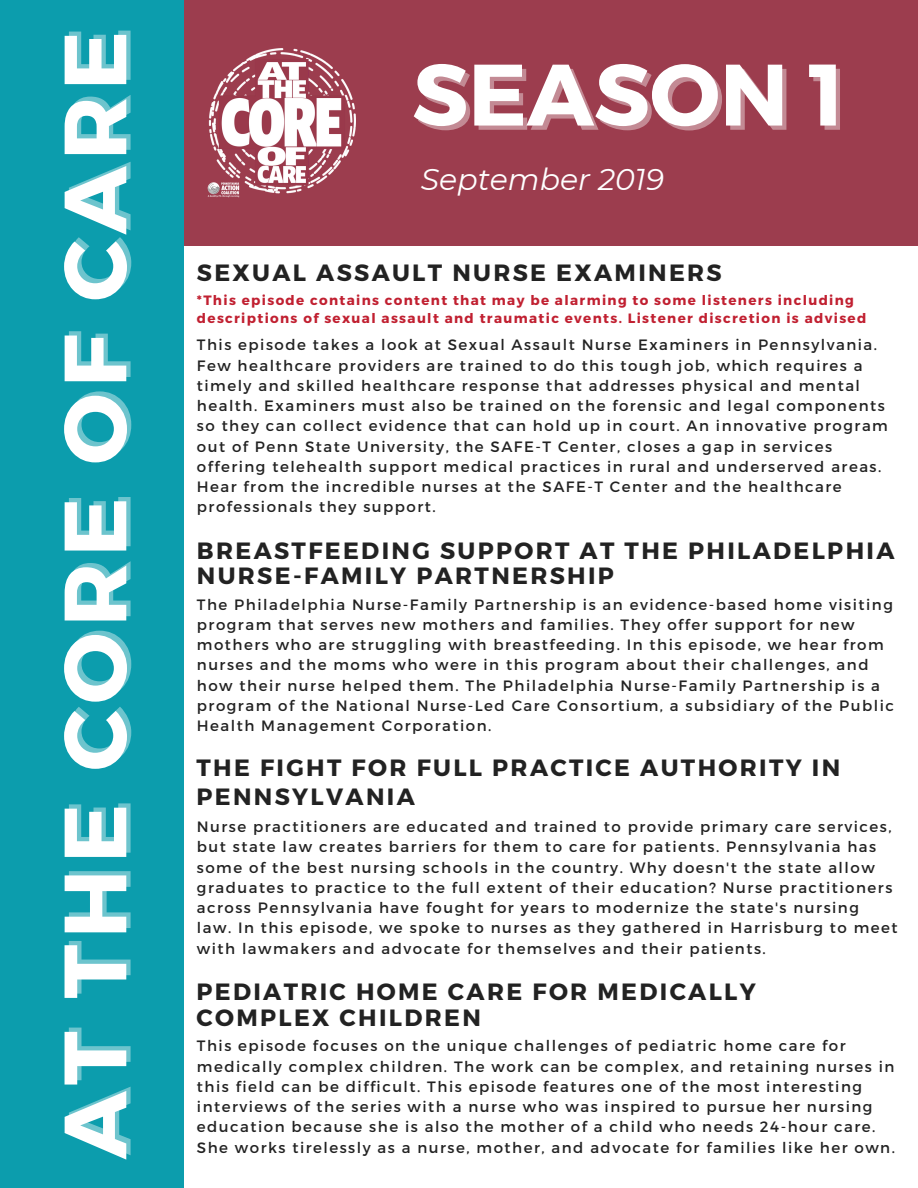
<style>
.page{position:relative;width:918px;height:1188px;background:#fff}
.page>*{position:absolute;margin:0;border:0;box-sizing:border-box;transform-origin:0 0}
.t1{font:700 88.05px "Montserrat";letter-spacing:.07em;color:#fff}
.t2{font:700 87px "Montserrat";color:#fff}
.t3{font:italic 30px "Montserrat";color:#fff}
.t4{font:700 23.55px/25.8px "Montserrat";letter-spacing:.1em;color:#222}
.t5{font:15px/20.2px "Montserrat";letter-spacing:.1em;color:#222}
.t6{font:700 13.5px/18px "Montserrat";letter-spacing:.1em;color:#c12031}
</style>
<div class="page">
<div style="left:176px;top:0;width:742px;height:245px;background:#9c3d4e"></div>
<div style="left:0;top:0;width:183px;height:1188px;background:#0c9dad"></div>
<img style="left:207px;top:49px;width:149px;height:148px">
<p class="t1" style="left:38px;top:1159px;width:1130px;rotate:-90deg">AT THE CORE OF CARE</p>
<p class="t2" style="left:412px;top:38px;width:434px">SEASON 1</p>
<p class="t3" style="left:421px;top:161px;width:245px">September 2019</p>
<p class="t4" style="left:197px;top:259px;width:526px">SEXUAL ASSAULT NURSE EXAMINERS</p>
<p class="t6" style="left:197px;top:291px;width:671px">*This episode contains content that may be alarming to some listeners including descriptions of sexual assault and traumatic events. Listener discretion is advised</p>
<p class="t5" style="left:197px;top:334px;width:693px">This episode takes a look at Sexual Assault Nurse Examiners in Pennsylvania.<br>Few healthcare providers are trained to do this tough job, which requires a timely and skilled healthcare response that addresses physical and mental health. Examiners must also be trained on the forensic and legal components so they can collect evidence that can hold up in court. An innovative program out of Penn State University, the SAFE-T Center, closes a gap in services offering telehealth support medical practices in rural and underserved areas.<br>Hear from the incredible nurses at the SAFE-T Center and the healthcare professionals they support.</p>
<p class="t4" style="left:197px;top:536px;width:699px">BREASTFEEDING SUPPORT AT THE PHILADELPHIA<br>NURSE-FAMILY PARTNERSHIP</p>
<p class="t5" style="left:197px;top:593px;width:698px">The Philadelphia Nurse-Family Partnership is an evidence-based home visiting program that serves new mothers and families. They offer support for new mothers who are struggling with breastfeeding. In this episode, we hear from nurses and the moms who were in this program about their challenges, and how their nurse helped them. The Philadelphia Nurse-Family Partnership is a program of the National Nurse-Led Care Consortium, a subsidiary of the Public Health Management Corporation.</p>
<p class="t4" style="left:196px;top:752px;width:645px;line-height:29.2px">THE FIGHT FOR FULL PRACTICE AUTHORITY IN<br>PENNSYLVANIA</p>
<p class="t5" style="left:197px;top:816px;width:702px">Nurse practitioners are educated and trained to provide primary care services, but state law creates barriers for them to care for patients. Pennsylvania has some of the best nursing schools in the country. Why doesn't the state allow graduates to practice to the full extent of their education? Nurse practitioners across Pennsylvania have fought for years to modernize the state's nursing<br>law. In this episode, we spoke to nurses as they gathered in Harrisburg to meet with lawmakers and advocate for themselves and their patients.</p>
<p class="t4" style="left:196px;top:978px;width:561px">PEDIATRIC HOME CARE FOR MEDICALLY<br>COMPLEX CHILDREN</p>
<p class="t5" style="left:197px;top:1035px;width:700px">This episode focuses on the unique challenges of pediatric home care for medically complex children. The work can be complex, and retaining nurses in this field can be difficult. This episode features one of the most interesting interviews of the series with a nurse who was inspired to pursue her nursing education because she is also the mother of a child who needs 24-hour care.<br>She works tirelessly as a nurse, mother, and advocate for families like her own.</p>
</div>
